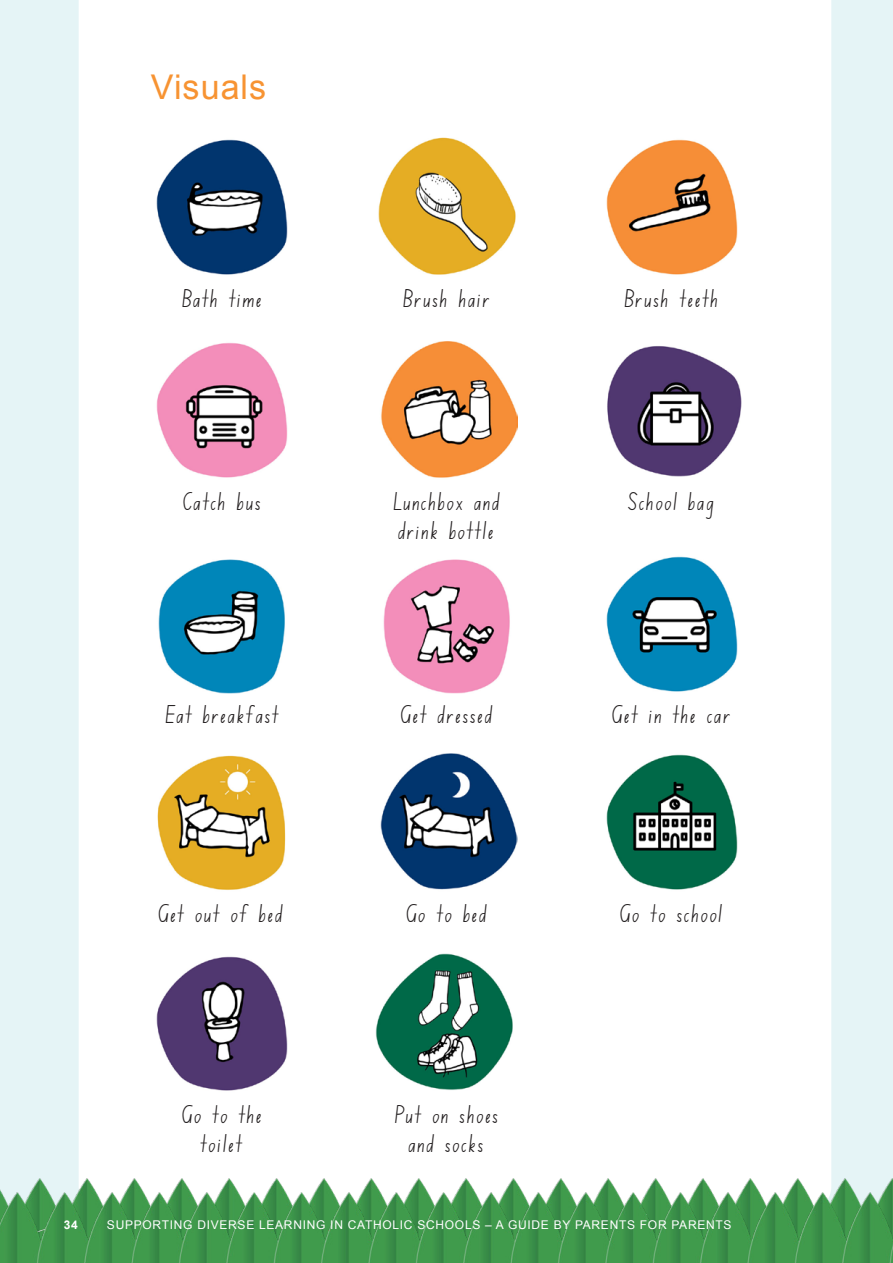
<style>
.page{position:relative;width:893px;height:1263px;background:#e5f4f6}
.page>*{position:absolute;margin:0;border:0;box-sizing:border-box;transform-origin:0 0}
.t1{font:34.05px "Arial";letter-spacing:.03em;color:#f79332}
.t2{font:27px/29px "NSW";letter-spacing:.02em;color:#231f20;text-align:center}
.t3{font:12px "Arial";letter-spacing:.06em;color:#fff}
.t4{font:700 12px "Arial";color:#fff}
</style>
<div class="page">
<div style="left:79px;top:0;width:752px;height:1179px;background:#fff"></div>
<img style="left:151px;top:134px;width:142px;height:143px">
<img style="left:151px;top:550px;width:142px;height:143px">
<img style="left:151px;top:337px;width:142px;height:143px">
<img style="left:151px;top:950px;width:142px;height:143px">
<img style="left:151px;top:749px;width:142px;height:142px">
<img style="left:376px;top:134px;width:141px;height:143px">
<img style="left:376px;top:550px;width:141px;height:143px">
<img style="left:376px;top:337px;width:141px;height:143px">
<img style="left:376px;top:950px;width:141px;height:143px">
<img style="left:376px;top:749px;width:141px;height:142px">
<img style="left:600px;top:134px;width:142px;height:143px">
<img style="left:600px;top:550px;width:142px;height:143px">
<img style="left:600px;top:337px;width:142px;height:143px">
<img style="left:600px;top:749px;width:142px;height:142px">
<img style="left:0;top:1179px;width:893px;height:14px">
<img style="left:0;top:1193px;width:893px;height:70px">
<p class="t1" style="left:151px;top:65px;width:117px">Visuals</p>
<p class="t2" style="left:181px;top:287px;width:84px">Bath time</p>
<p class="t2" style="left:402px;top:287px;width:91px">Brush hair</p>
<p class="t2" style="left:623px;top:287px;width:98px">Brush teeth</p>
<p class="t2" style="left:182px;top:490px;width:82px">Catch bus</p>
<p class="t2" style="left:392px;top:490px;width:110px;text-align:left">Lunchbox and drink bottle</p>
<p class="t2" style="left:627px;top:490px;width:90px">School bag</p>
<p class="t2" style="left:164px;top:704px;width:117px">Eat breakfast</p>
<p class="t2" style="left:399px;top:704px;width:96px">Get dressed</p>
<p class="t2" style="left:611px;top:704px;width:122px">Get in the car</p>
<p class="t2" style="left:157px;top:902px;width:128px">Get out of bed</p>
<p class="t2" style="left:405px;top:902px;width:84px">Go to bed</p>
<p class="t2" style="left:619px;top:902px;width:106px">Go to school</p>
<p class="t2" style="left:181px;top:1104px;width:84px">Go to the toilet</p>
<p class="t2" style="left:393px;top:1104px;width:107px">Put on shoes and socks</p>
<p class="t4" style="left:64px;top:1217px;width:16px">34</p>
<p class="t3" style="left:107px;top:1217px;width:626px">SUPPORTING DIVERSE LEARNING IN CATHOLIC SCHOOLS – A GUIDE BY PARENTS FOR PARENTS</p>
</div>
